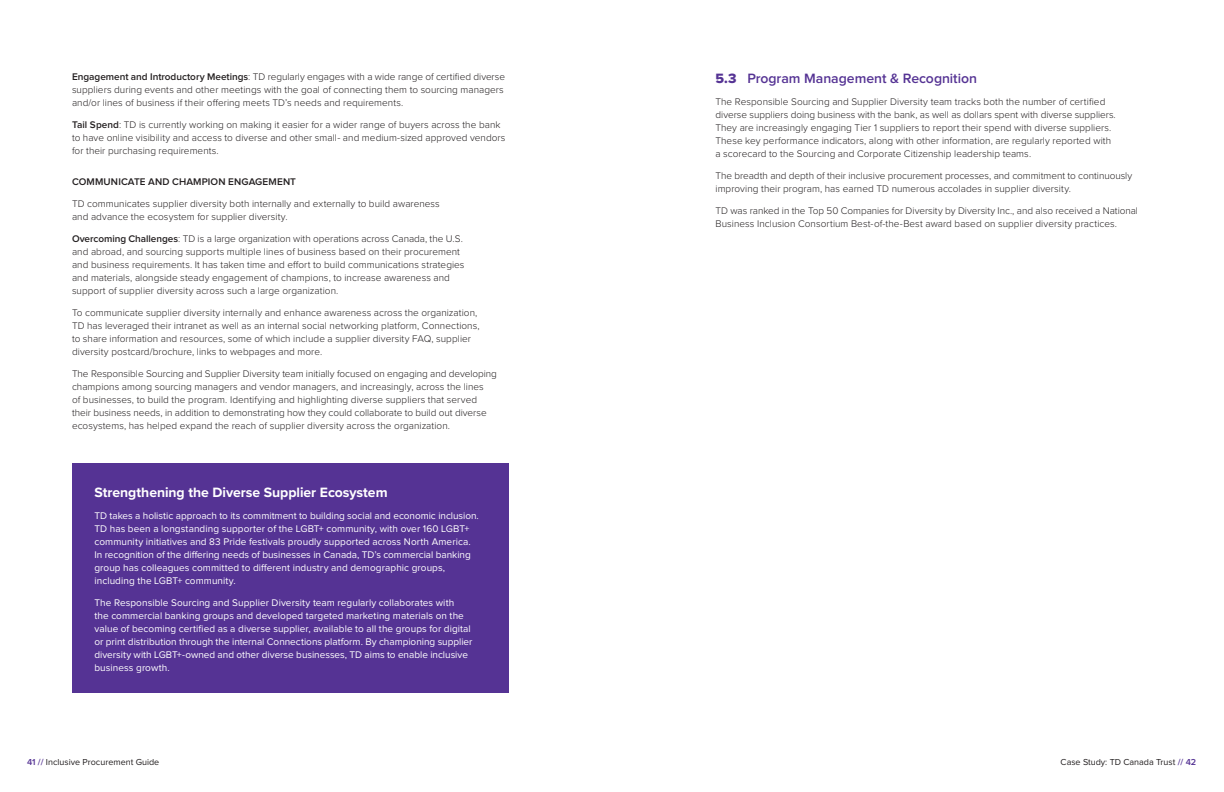
<style>
.page{position:relative;width:1224px;height:792px;background:#fff}
.page>*{position:absolute;margin:0;border:0;box-sizing:border-box;transform-origin:0 0}
.t1{font:700 14px "Proxima Nova";letter-spacing:-.005em;color:#fff}
.t2{font:600 14px "Proxima Nova";color:#553394}
.t3{font:300 10px/13px "Proxima Nova";letter-spacing:.005em;color:#231f20}
.t4{font:10px/13px "Proxima Nova";letter-spacing:.005em;color:#fff}
.t5{font:600 10px "Proxima Nova";letter-spacing:.015em;color:#231f20}
.t6{font:9px "Proxima Nova";color:#231f20}
.s1{font-weight:600}
.s2{font-family:"Proxima Nova Extrabld";font-weight:400}
.s3{font-weight:600;color:#553394}
</style>
<div class="page">
<div style="left:72px;top:463px;width:436px;height:230px;background:#553394"></div>
<p class="t3" style="left:72px;top:70px;width:435px"><span class="s1">Engagement and Introductory Meetings</span>: TD regularly engages with a wide range of certified diverse suppliers during events and other meetings with the goal of connecting them to sourcing managers and/or lines of business if their offering meets TD’s needs and requirements.</p>
<p class="t3" style="left:72px;top:118px;width:435px"><span class="s1">Tail Spend</span>: TD is currently working on making it easier for a wider range of buyers across the bank to have online visibility and access to diverse and other small- and medium-sized approved vendors for their purchasing requirements.</p>
<p class="t5" style="left:72px;top:177px;width:226px">COMMUNICATE AND CHAMPION ENGAGEMENT</p>
<p class="t3" style="left:72px;top:197px;width:369px">TD communicates supplier diversity both internally and externally to build awareness and advance the ecosystem for supplier diversity.</p>
<p class="t3" style="left:72px;top:232px;width:394px"><span class="s1">Overcoming Challenges</span>: TD is a large organization with operations across Canada, the U.S. and abroad, and sourcing supports multiple lines of business based on their procurement and business requirements. It has taken time and effort to build communications strategies and materials, alongside steady engagement of champions, to increase awareness and support of supplier diversity across such a large organization.</p>
<p class="t3" style="left:72px;top:306px;width:409px">To communicate supplier diversity internally and enhance awareness across the organization, TD has leveraged their intranet as well as an internal social networking platform, Connections, to share information and resources, some of which include a supplier diversity FAQ, supplier diversity postcard/brochure, links to webpages and more.</p>
<p class="t3" style="left:72px;top:367px;width:426px">The Responsible Sourcing and Supplier Diversity team initially focused on engaging and developing champions among sourcing managers and vendor managers, and increasingly, across the lines<br>of businesses, to build the program. Identifying and highlighting diverse suppliers that served their business needs, in addition to demonstrating how they could collaborate to build out diverse ecosystems, has helped expand the reach of supplier diversity across the organization.</p>
<h1 class="t1" style="left:94px;top:482px;width:295px">Strengthening the Diverse Supplier Ecosystem</h1>
<p class="t4" style="left:94px;top:510px;width:386px">TD takes a holistic approach to its commitment to building social and economic inclusion.<br>TD has been a longstanding supporter of the LGBT+ community, with over 160 LGBT+ community initiatives and 83 Pride festivals proudly supported across North America.<br>In recognition of the differing needs of businesses in Canada, TD’s commercial banking group has colleagues committed to different industry and demographic groups, including the LGBT+ community.</p>
<p class="t4" style="left:94px;top:597px;width:380px">The Responsible Sourcing and Supplier Diversity team regularly collaborates with<br>the commercial banking groups and developed targeted marketing materials on the value of becoming certified as a diverse supplier, available to all the groups for digital or print distribution through the internal Connections platform. By championing supplier diversity with LGBT+-owned and other diverse businesses, TD aims to enable inclusive business growth.</p>
<h1 class="t2" style="left:716px;top:72px;width:263px"><span class="s2">5.3</span> Program Management &amp; Recognition</h1>
<p class="t3" style="left:716px;top:95px;width:402px">The Responsible Sourcing and Supplier Diversity team tracks both the number of certified diverse suppliers doing business with the bank, as well as dollars spent with diverse suppliers.<br>They are increasingly engaging Tier 1 suppliers to report their spend with diverse suppliers.<br>These key performance indicators, along with other information, are regularly reported with a scorecard to the Sourcing and Corporate Citizenship leadership teams.</p>
<p class="t3" style="left:716px;top:169px;width:418px">The breadth and depth of their inclusive procurement processes, and commitment to continuously improving their program, has earned TD numerous accolades in supplier diversity.</p>
<p class="t3" style="left:716px;top:204px;width:424px">TD was ranked in the Top 50 Companies for Diversity by Diversity Inc., and also received a National<br>Business Inclusion Consortium Best-of-the-Best award based on supplier diversity practices.</p>
<p class="t6" style="left:27px;top:758px;width:134px"><span class="s3">41 //</span> Inclusive Procurement Guide</p>
<p class="t6" style="left:1061px;top:758px;width:137px">Case Study: TD Canada Trust <span class="s3">// 42</span></p>
</div>
